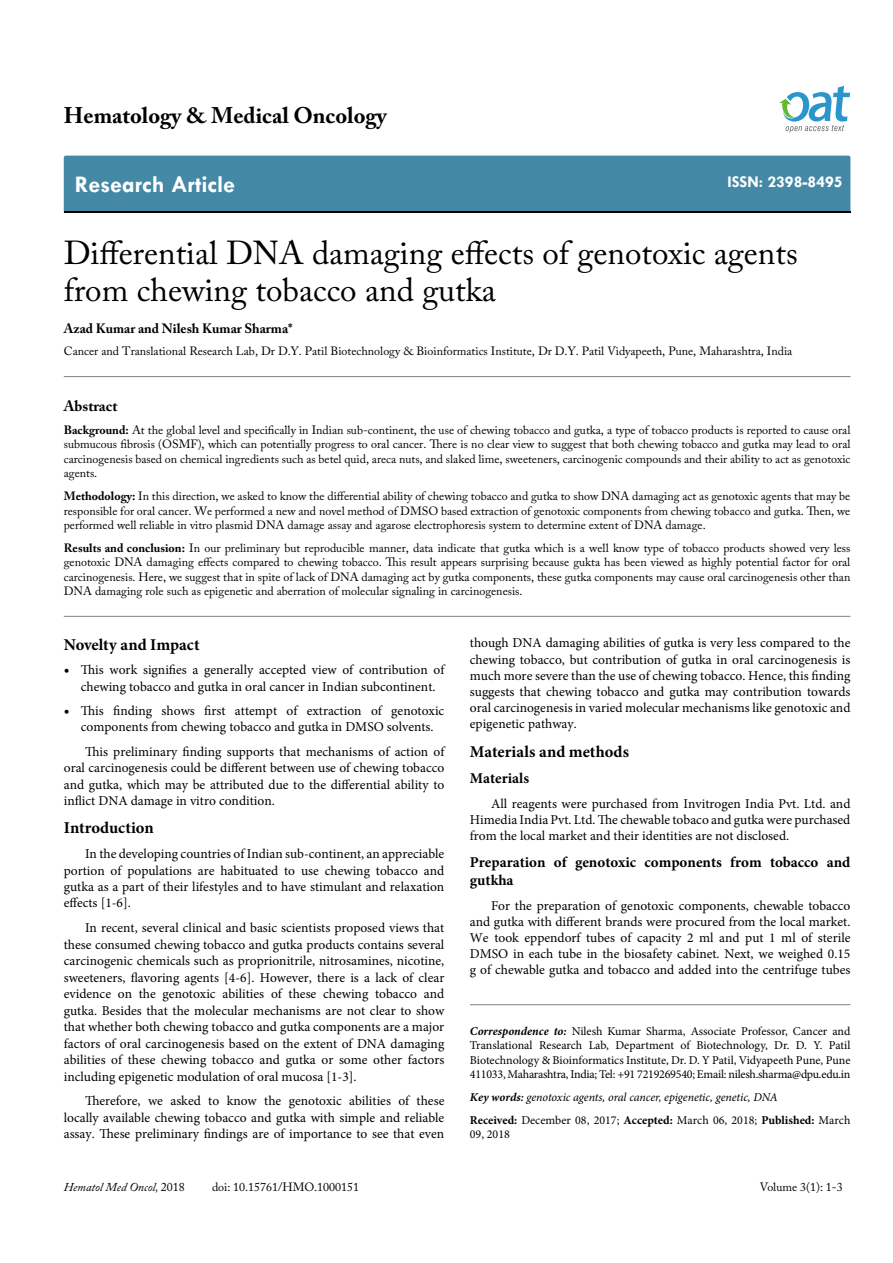
<style>
.page{position:relative;width:893px;height:1263px;background:#fff}
.page>*{position:absolute;margin:0;border:0;box-sizing:border-box;transform-origin:0 0}
.t1{font:33px/37.5px "Adobe Caslon Pro";color:#000}
.t2{font:700 24px "Tw Cen";color:#fff}
.t3{font:700 22.5px "Adobe Caslon Pro";color:#000}
.t4{font:700 16.5px "Minion Pro";color:#000}
.t5{font:700 16.5px "Tw Cen";color:#fff}
.t6{font:700 15px/18px "Minion Pro";color:#000}
.t7{font:700 15px "Adobe Caslon Pro";color:#000}
.t8{font:13.5px/16.2px "Minion Pro";color:#000;text-align:justify}
.t9{font:700 13.5px "Adobe Caslon Pro";color:#000}
.t10{font:12px/14.4px "Adobe Caslon Pro";color:#000;text-align:justify}
.t11{font:12px/14.4px "Minion Pro";letter-spacing:-.02em;color:#000;text-align:justify}
.t12{font:italic 12px/23px "Minion Pro";letter-spacing:-.005em;color:#000}
.t13{font:italic 12px "Adobe Caslon Pro";color:#000}
.s1{font-weight:700}
.s2{font-size:15px}
.s3{font-style:normal}
.s4{font-weight:700;font-style:italic}
.s5{font-weight:600}
.s6{font-weight:700;font-style:normal}
</style>
<div class="page">
<div style="left:64px;top:156px;width:786px;height:56px;background:#4389a5"></div>
<svg style="left:779px;top:86px;width:71px;height:47px"></svg>
<hr style="left:64px;top:616px;width:786px;height:1px;background:#808285">
<hr style="left:64px;top:376px;width:786px;height:1px;background:#808285">
<hr style="left:470px;top:1004px;width:380px;height:1px;background:#808285">
<h3 class="t3" style="left:64px;top:102px;width:324px">Hematology &amp; Medical Oncology</h3>
<h2 class="t2" style="left:75px;top:170px;width:162px">Research Article</h2>
<p class="t5" style="left:727px;top:172px;width:117px">ISSN: 2398-8495</p>
<h1 class="t1" style="left:64px;top:233px;width:735px">Differential DNA damaging effects of genotoxic agents from chewing tobacco and gutka</h1>
<p class="t9" style="left:64px;top:320px;width:230px">Azad Kumar and Nilesh Kumar Sharma*</p>
<p class="t10" style="left:64px;top:344px;width:730px">Cancer and Translational Research Lab, Dr D.Y. Patil Biotechnology &amp; Bioinformatics Institute, Dr D.Y. Patil Vidyapeeth, Pune, Maharashtra, India</p>
<p class="t7" style="left:64px;top:397px;width:55px">Abstract</p>
<p class="t10" style="left:64px;top:423px;width:788px"><span class="s1">Background:</span> At the global level and specifically in Indian sub-continent, the use of chewing tobacco and gutka, a type of tobacco products is reported to cause oral submucous fibrosis (OSMF), which can potentially progress to oral cancer. There is no clear view to suggest that both chewing tobacco and gutka may lead to oral carcinogenesis based on chemical ingredients such as betel quid, areca nuts, and slaked lime, sweeteners, carcinogenic compounds and their ability to act as genotoxic agents.</p>
<p class="t10" style="left:64px;top:489px;width:788px"><span class="s1">Methodology:</span> In this direction, we asked to know the differential ability of chewing tobacco and gutka to show DNA damaging act as genotoxic agents that may be responsible for oral cancer. We performed a new and novel method of DMSO based extraction of genotoxic components from chewing tobacco and gutka. Then, we performed well reliable in vitro plasmid DNA damage assay and agarose electrophoresis system to determine extent of DNA damage.</p>
<p class="t10" style="left:64px;top:540px;width:788px"><span class="s1">Results and conclusion:</span> In our preliminary but reproducible manner, data indicate that gutka which is a well know type of tobacco products showed very less genotoxic DNA damaging effects compared to chewing tobacco. This result appears surprising because gukta has been viewed as highly potential factor for oral carcinogenesis. Here, we suggest that in spite of lack of DNA damaging act by gutka components, these gutka components may cause oral carcinogenesis other than DNA damaging role such as epigenetic and aberration of molecular signaling in carcinogenesis.</p>
<p class="t4" style="left:64px;top:633px;width:137px">Novelty and Impact</p>
<p class="t8" style="left:81px;top:662px;width:365px;text-indent:-17px"><span class="s2">•</span> This work signifies a generally accepted view of contribution of chewing tobacco and gutka in oral cancer in Indian subcontinent.</p>
<p class="t8" style="left:64px;top:703px;width:382px;text-align:center"><span class="s2">•</span> This finding shows first attempt of extraction of genotoxic components from chewing tobacco and gutka in DMSO solvents.</p>
<p class="t8" style="left:64px;top:744px;width:382px;text-indent:21px">This preliminary finding supports that mechanisms of action of oral carcinogenesis could be different between use of chewing tobacco and gutka, which may be attributed due to the differential ability to inflict DNA damage in vitro condition.</p>
<p class="t4" style="left:64px;top:816px;width:91px">Introduction</p>
<p class="t8" style="left:64px;top:845px;width:382px;text-indent:21px">In the developing countries of Indian sub-continent, an appreciable portion of populations are habituated to use chewing tobacco and gutka as a part of their lifestyles and to have stimulant and relaxation effects [1-6].</p>
<p class="t8" style="left:64px;top:920px;width:382px;text-indent:21px">In recent, several clinical and basic scientists proposed views that these consumed chewing tobacco and gutka products contains several carcinogenic chemicals such as proprionitrile, nitrosamines, nicotine, sweeteners, flavoring agents [4-6]. However, there is a lack of clear evidence on the genotoxic abilities of these chewing tobacco and gutka. Besides that the molecular mechanisms are not clear to show that whether both chewing tobacco and gutka components are a major factors of oral carcinogenesis based on the extent of DNA damaging abilities of these chewing tobacco and gutka or some other factors including epigenetic modulation of oral mucosa [1-3].</p>
<p class="t8" style="left:64px;top:1093px;width:382px;text-indent:21px">Therefore, we asked to know the genotoxic abilities of these locally available chewing tobacco and gutka with simple and reliable assay. These preliminary findings are of importance to see that even</p>
<p class="t13" style="left:64px;top:1180px;width:123px">Hematol Med Oncol, <span class="s3">2018</span></p>
<p class="t10" style="left:212px;top:1180px;width:149px">doi: 10.15761/HMO.1000151</p>
<p class="t8" style="left:470px;top:635px;width:382px">though DNA damaging abilities of gutka is very less compared to the chewing tobacco, but contribution of gutka in oral carcinogenesis is much more severe than the use of chewing tobacco. Hence, this finding suggests that chewing tobacco and gutka may contribution towards oral carcinogenesis in varied molecular mechanisms like genotoxic and epigenetic pathway.</p>
<p class="t4" style="left:470px;top:740px;width:161px">Materials and methods</p>
<p class="t6" style="left:470px;top:769px;width:61px">Materials</p>
<p class="t8" style="left:470px;top:796px;width:382px;text-indent:21px">All reagents were purchased from Invitrogen India Pvt. Ltd. and Himedia India Pvt. Ltd. The chewable tobaco and gutka were purchased from the local market and their identities are not disclosed.</p>
<p class="t6" style="left:470px;top:853px;width:382px">Preparation of genotoxic components from tobacco and gutkha</p>
<p class="t8" style="left:470px;top:897px;width:382px;text-indent:21px">For the preparation of genotoxic components, chewable tobacco and gutka with different brands were procured from the local market.<br>We took eppendorf tubes of capacity 2 ml and put 1 ml of sterile DMSO in each tube in the biosafety cabinet. Next, we weighed 0.15 g of chewable gutka and tobacco and added into the centrifuge tubes</p>
<p class="t11" style="left:470px;top:1024px;width:382px"><span class="s4">Correspondence to:</span> Nilesh Kumar Sharma, Associate Professor, Cancer and Translational Research Lab, Department of Biotechnology, Dr. D. Y. Patil Biotechnology &amp; Bioinformatics Institute, Dr. D. Y Patil, Vidyapeeth Pune, Pune 411033, Maharashtra, India; Tel: +91 7219269540; Email: nilesh.sharma@dpu.edu.in</p>
<p class="t12" style="left:470px;top:1085px;width:382px"><span class="s1">Key words</span><span class="s5">:</span> genotoxic agents, oral cancer, epigenetic, genetic, DNA<br><span class="s6">Received:</span> <span class="s3">December 08, 2017;</span> <span class="s6">Accepted:</span> <span class="s3">March 06, 2018;</span> <span class="s6">Published:</span> <span class="s3">March</span></p>
<p class="t11" style="left:470px;top:1127px;width:42px">09, 2018</p>
<p class="t10" style="left:760px;top:1180px;width:84px">Volume 3(1): 1-3</p>
</div>
